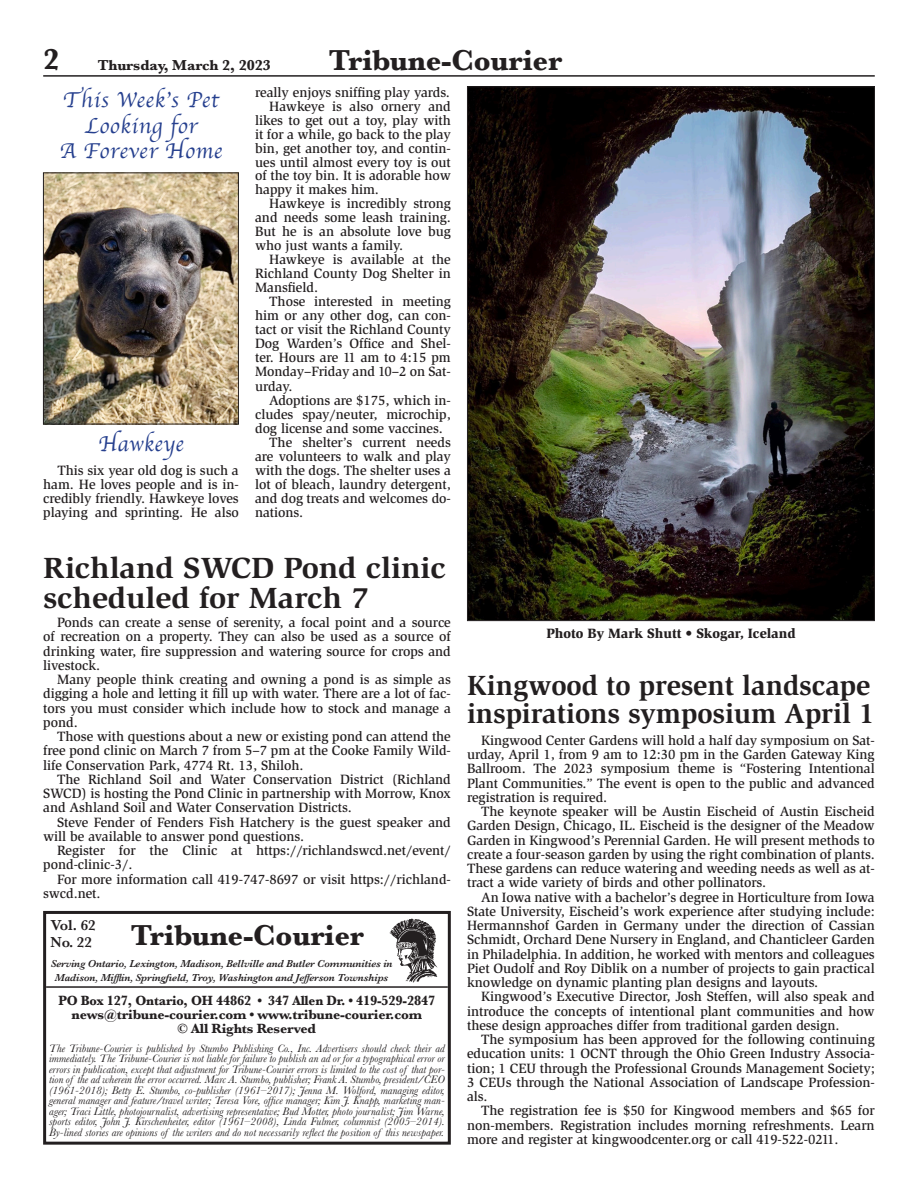
<style>
.page{position:relative;width:918px;height:1188px;background:#fff}
.page>*{position:absolute;margin:0;border:0;box-sizing:border-box;transform-origin:0 0}
.HeadlineBold{font:700 30px/30px "Slimbach";letter-spacing:-.005em;color:#231f20;scale:1.07 1}
.t1{font:700 30px "Baskerville";letter-spacing:-.005em;color:#231f20}
.HeadlineBold-2{font:700 28.5px/28.5px "Slimbach";letter-spacing:-.005em;color:#231f20}
.BodyText{font:22.65px "Apple Chancery";letter-spacing:.03em;color:#253f8e;scale:.96 1}
.HeadlineBlack{font:22.5px/25.5px "Apple Chancery";letter-spacing:.03em;color:#253f8e;text-align:center}
.t2{font:700 15px "Baskerville";letter-spacing:-.005em;color:#231f20}
.t3{font:600 15px "Baskerville";letter-spacing:-.005em;color:#231f20}
.BodyText-2{font:500 13.8px/14.2px "Slimbach";letter-spacing:-.005em;color:#231f20;text-align:justify}
.t4{font:700 13.8px "Baskerville";letter-spacing:-.01em;color:#231f20}
.t5{font:700 13.8px "Baskerville";letter-spacing:-.01em;color:#231f20;scale:.95 1}
.Byline{font:900 13.8px "Slimbach";letter-spacing:-.005em;color:#231f20}
.t6{font:italic 11.25px/10.5px "Baskerville";letter-spacing:.005em;color:#231f20;text-align:justify}
.t7{font:italic 600 10.5px/14.2px "Baskerville";letter-spacing:-.01em;color:#231f20;text-align:center}
</style>
<div class="page">
<hr style="left:43px;top:75px;width:832px;height:2px;background:#231f20">
<div style="left:43px;top:911px;width:408px;height:234px;border:3px solid #231f20"></div>
<img style="left:390px;top:918px;width:47px;height:65px">
<hr style="left:46px;top:986px;width:402px;height:2px;background:#231f20">
<img style="left:45px;top:174px;width:192px;height:248px">
<div style="left:43px;top:172px;width:196px;height:252px;border:1px solid #231f20"></div>
<img style="left:469px;top:88px;width:404px;height:531px">
<p class="t1" style="left:43px;top:39px;width:18px">2</p>
<p class="t2" style="left:98px;top:55px;width:175px">Thursday, March 2, 2023</p>
<h1 class="t1" style="left:329px;top:40px;width:235px">Tribune-Courier</h1>
<p class="HeadlineBlack" style="left:63px;top:87px;width:157px">This Week’s Pet<br>Looking for</p>
<p class="HeadlineBlack" style="left:60px;top:138px;width:164px">A Forever Home</p>
<p class="BodyText" style="left:98px;top:425px;width:90px">Hawkeye</p>
<p class="BodyText-2" style="left:43px;top:463px;width:197px;text-indent:14px">This six year old dog is such a ham. He loves people and is in&shy;credibly friendly. Hawkeye loves playing and sprinting. He also</p>
<p class="BodyText-2" style="left:255px;top:85px;width:196px">really enjoys sniffing play yards.</p>
<p class="BodyText-2" style="left:255px;top:99px;width:197px;text-indent:14px">Hawkeye is also ornery and likes to get out a toy, play with it for a while, go back to the play bin, get another toy, and contin&shy;ues until almost every toy is out of the toy bin. It is adorable how happy it makes him.</p>
<p class="BodyText-2" style="left:255px;top:197px;width:197px;text-indent:14px">Hawkeye is incredibly strong and needs some leash training.<br>But he is an absolute love bug who just wants a family.</p>
<p class="BodyText-2" style="left:255px;top:252px;width:197px;text-indent:14px">Hawkeye is available at the Richland County Dog Shelter in Mansfield.</p>
<p class="BodyText-2" style="left:255px;top:294px;width:197px;text-indent:14px">Those interested in meeting him or any other dog, can con&shy;tact or visit the Richland County Dog Warden’s Office and Shel&shy;ter. Hours are 11 am to 4:15 pm Monday–Friday and 10–2 on Sat&shy;urday.</p>
<p class="BodyText-2" style="left:255px;top:393px;width:197px;text-indent:14px">Adoptions are $175, which in&shy;cludes spay/neuter, microchip, dog license and some vaccines.</p>
<p class="BodyText-2" style="left:255px;top:436px;width:197px;text-indent:14px">The shelter’s current needs are volunteers to walk and play with the dogs. The shelter uses a lot of bleach, laundry detergent, and dog treats and welcomes do&shy;nations.</p>
<p class="HeadlineBold" style="left:43px;top:553px;width:378px">Richland SWCD Pond clinic scheduled for March 7</p>
<p class="BodyText-2" style="left:43px;top:615px;width:409px;text-indent:14px">Ponds can create a sense of serenity, a focal point and a source of recreation on a property. They can also be used as a source of drinking water, fire suppression and watering source for crops and livestock.</p>
<p class="BodyText-2" style="left:43px;top:672px;width:409px;text-indent:14px">Many people think creating and owning a pond is as simple as digging a hole and letting it fill up with water. There are a lot of fac&shy;tors you must consider which include how to stock and manage a pond.</p>
<p class="BodyText-2" style="left:43px;top:729px;width:409px;text-indent:14px">Those with questions about a new or existing pond can attend the free pond clinic on March 7 from 5–7 pm at the Cooke Family Wild&shy;life Conservation Park, 4774 Rt. 13, Shiloh.</p>
<p class="BodyText-2" style="left:43px;top:772px;width:409px;text-indent:14px">The Richland Soil and Water Conservation District (Richland SWCD) is hosting the Pond Clinic in partnership with Morrow, Knox and Ashland Soil and Water Conservation Districts.</p>
<p class="BodyText-2" style="left:43px;top:815px;width:409px;text-indent:14px">Steve Fender of Fenders Fish Hatchery is the guest speaker and will be available to answer pond questions.</p>
<p class="BodyText-2" style="left:43px;top:843px;width:409px;text-indent:14px">Register for the Clinic at https://richlandswcd.net/event/ pond-clinic-3/.</p>
<p class="BodyText-2" style="left:43px;top:872px;width:409px;text-indent:14px">For more information call 419-747-8697 or visit https://richland&shy;swcd.net.</p>
<p class="t3" style="left:50px;top:915px;width:47px">Vol. 62</p>
<p class="t3" style="left:50px;top:931px;width:43px">No. 22</p>
<p class="t7" style="left:51px;top:957px;width:344px">Serving Ontario, Lexington, Madison, Bellville and Butler Communities in<br>Madison, Mifflin, Springfield, Troy, Washington and Jefferson Townships</p>
<p class="t5" style="left:58px;top:991px;width:398px">PO Box 127, Ontario, OH 44862 • 347 Allen Dr. • 419-529-2847</p>
<p class="t4" style="left:72px;top:1005px;width:352px">news@tribune-courier.com • www.tribune-courier.com</p>
<p class="t4" style="left:178px;top:1019px;width:140px">© All Rights Reserved</p>
<p class="t6" style="left:49px;top:1043px;width:397px">The Tribune-Courier is published by Stumbo Publishing Co., Inc. Advertisers should check their ad immediately. The Tribune-Courier is not liable for failure to publish an ad or for a typographical error or errors in publication, except that adjustment for Tribune-Courier errors is limited to the cost of that por&shy;tion of the ad wherein the error occurred. Marc A. Stumbo, publisher; Frank A. Stumbo, president/CEO (1961-2018); Betty E. Stumbo, co-publisher (1961–2017); Jenna M. Wolford, managing editor, general manager and feature/travel writer; Teresa Vore, office manager; Kim J. Knapp, marketing man&shy;ager; Traci Little, photojournalist, advertising representative; Bud Motter, photo journalist; Jim Warne, sports editor, John J. Kirschenheiter, editor (1961–2008), Linda Fulmer, columnist (2005–2014).<br>By-lined stories are opinions of the writers and do not necessarily reflect the position of this newspaper.</p>
<p class="t1" style="left:131px;top:915px;width:235px">Tribune-Courier</p>
<p class="Byline" style="left:546px;top:625px;width:251px">Photo By Mark Shutt • Skogar, Iceland</p>
<p class="HeadlineBold-2" style="left:467px;top:671px;width:409px">Kingwood to present landscape inspirations symposium April 1</p>
<p class="BodyText-2" style="left:467px;top:733px;width:409px;text-indent:14px">Kingwood Center Gardens will hold a half day symposium on Sat&shy;urday, April 1, from 9 am to 12:30 pm in the Garden Gateway King Ballroom. The 2023 symposium theme is “Fostering Intentional Plant Communities.” The event is open to the public and advanced registration is required.</p>
<p class="BodyText-2" style="left:467px;top:804px;width:409px;text-indent:14px">The keynote speaker will be Austin Eischeid of Austin Eischeid Garden Design, Chicago, IL. Eischeid is the designer of the Meadow Garden in Kingwood’s Perennial Garden. He will present methods to create a four-season garden by using the right combination of plants.<br>These gardens can reduce watering and weeding needs as well as at&shy;tract a wide variety of birds and other pollinators.</p>
<p class="BodyText-2" style="left:467px;top:890px;width:409px;text-indent:14px">An Iowa native with a bachelor’s degree in Horticulture from Iowa State University, Eischeid’s work experience after studying include:<br>Hermannshof Garden in Germany under the direction of Cassian Schmidt, Orchard Dene Nursery in England, and Chanticleer Garden in Philadelphia. In addition, he worked with mentors and colleagues Piet Oudolf and Roy Diblik on a number of projects to gain practical knowledge on dynamic planting plan designs and layouts.</p>
<p class="BodyText-2" style="left:467px;top:989px;width:409px;text-indent:14px">Kingwood’s Executive Director, Josh Steffen, will also speak and introduce the concepts of intentional plant communities and how these design approaches differ from traditional garden design.</p>
<p class="BodyText-2" style="left:467px;top:1032px;width:409px;text-indent:14px">The symposium has been approved for the following continuing education units: 1 OCNT through the Ohio Green Industry Associa&shy;tion; 1 CEU through the Professional Grounds Management Society; 3 CEUs through the National Association of Landscape Profession&shy;als.</p>
<p class="BodyText-2" style="left:467px;top:1103px;width:409px;text-indent:14px">The registration fee is $50 for Kingwood members and $65 for non-members. Registration includes morning refreshments. Learn more and register at kingwoodcenter.org or call 419-522-0211.</p>
</div>
